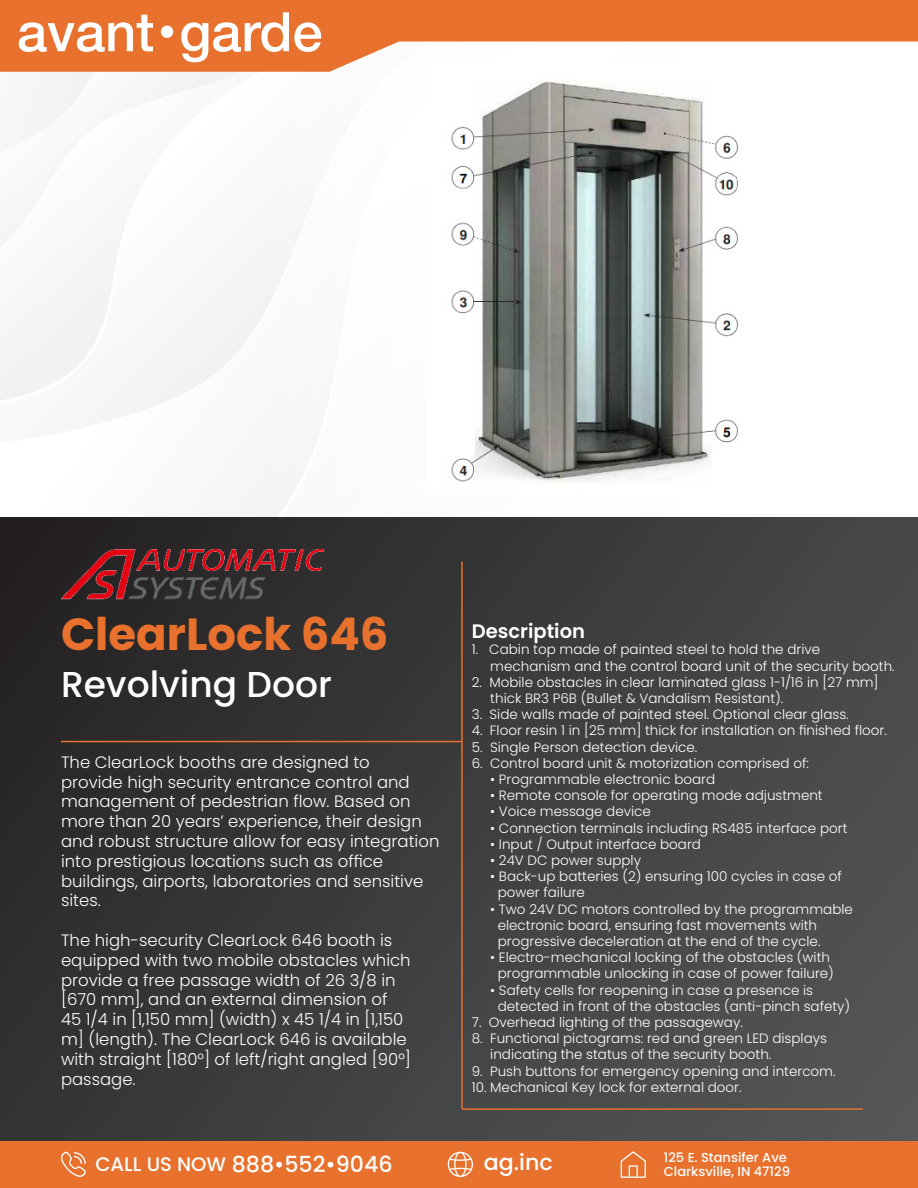
<style>
.page{position:relative;width:918px;height:1188px;background:#fff}
.page>*{position:absolute;margin:0;border:0;box-sizing:border-box;transform-origin:0 0}
.t1{font:700 45px "Poppins";color:#e7712d}
.t2{font:500 36px "Poppins";color:#fff}
.t3{font:500 22.2px "Poppins";color:#fff}
.t4{font:600 19.5px "Poppins";color:#fff}
.t5{font:300 16.5px/19.8px "Poppins";color:#fff}
.t6{font:300 13.5px "Poppins";color:#fff}
.t7{font:500 13.05px "Poppins";color:#fff}
.s1{font-size:19.5px}
</style>
<div class="page">
<div style="left:0;top:517px;width:918px;height:671px;background:linear-gradient(to right,#2c2a2b,#505152)"></div>
<hr style="left:461px;top:562px;width:2px;height:547px;background:#e7712d">
<hr style="left:61px;top:741px;width:401px;height:1px;background:#e7712d">
<div style="left:0;top:1142px;width:918px;height:46px;background:#e7712d"></div>
<hr style="left:462px;top:1108px;width:401px;height:2px;background:#e7712d">
<svg style="left:61px;top:1152px;width:25px;height:25px"></svg>
<svg style="left:448px;top:1152px;width:25px;height:25px"></svg>
<svg style="left:621px;top:1151px;width:25px;height:27px"></svg>
<svg style="left:0;top:0;width:918px;height:72px;fill:#e7712d"></svg>
<svg style="left:19px;top:15px;width:134px;height:37px"></svg>
<svg style="left:181px;top:12px;width:140px;height:50px"></svg>
<div style="left:161px;top:26px;width:12px;height:12px;background:#fff;border-radius:50%"></div>
<img style="left:61px;top:538px;width:284px;height:73px">
<img style="left:427px;top:63px;width:326px;height:425px">
<p class="t1" style="left:61px;top:609px;width:329px">ClearLock 646</p>
<p class="t2" style="left:61px;top:663px;width:272px">Revolving Door</p>
<p class="t5" style="left:61px;top:752px;width:380px">The ClearLock booths are designed to<br>provide high security entrance control and management of pedestrian flow. Based on more than 20 years’ experience, their design and robust structure allow for easy integration into prestigious locations such as office buildings, airports, laboratories and sensitive sites.</p>
<p class="t5" style="left:61px;top:930px;width:351px">The high-security ClearLock 646 booth is equipped with two mobile obstacles which provide a free passage width of 26 3/8 in</p>
<p class="t5" style="left:61px;top:990px;width:328px">[670 mm], and an external dimension of</p>
<p class="t5" style="left:61px;top:1010px;width:351px">45 1/4 in [1,150 mm] (width) x 45 1/4 in [1,150 m] (length). The ClearLock 646 is available with straight [180°] of left/right angled [90°] passage.</p>
<p class="t4" style="left:472px;top:620px;width:115px">Description</p>
<p class="t6" style="left:472px;top:642px;width:350px">1. Cabin top made of painted steel to hold the drive</p>
<p class="t6" style="left:490px;top:658px;width:406px">mechanism and the control board unit of the security booth.</p>
<p class="t6" style="left:472px;top:674px;width:408px">2. Mobile obstacles in clear laminated glass 1-1/16 in [27 mm]</p>
<p class="t6" style="left:490px;top:690px;width:295px">thick BR3 P6B (Bullet &amp; Vandalism Resistant).</p>
<p class="t6" style="left:472px;top:707px;width:378px">3. Side walls made of painted steel. Optional clear glass.</p>
<p class="t6" style="left:472px;top:723px;width:417px">4. Floor resin 1 in [25 mm] thick for installation on finished floor.</p>
<p class="t6" style="left:472px;top:739px;width:227px">5. Single Person detection device.</p>
<p class="t6" style="left:472px;top:755px;width:339px">6. Control board unit &amp; motorization comprised of:</p>
<p class="t6" style="left:490px;top:771px;width:226px">• Programmable electronic board</p>
<p class="t6" style="left:490px;top:788px;width:334px">• Remote console for operating mode adjustment</p>
<p class="t6" style="left:490px;top:804px;width:162px">• Voice message device</p>
<p class="t6" style="left:490px;top:820px;width:359px">• Connection terminals including RS485 interface port</p>
<p class="t6" style="left:490px;top:836px;width:212px">• Input / Output interface board</p>
<p class="t6" style="left:490px;top:852px;width:152px">• 24V DC power supply</p>
<p class="t6" style="left:490px;top:869px;width:353px">• Back-up batteries (2) ensuring 100 cycles in case of</p>
<p class="t6" style="left:498px;top:885px;width:89px">power failure</p>
<p class="t6" style="left:490px;top:901px;width:364px">• Two 24V DC motors controlled by the programmable</p>
<p class="t6" style="left:498px;top:917px;width:321px">electronic board, ensuring fast movements with</p>
<p class="t6" style="left:498px;top:933px;width:324px">progressive deceleration at the end of the cycle.</p>
<p class="t6" style="left:490px;top:950px;width:341px">• Electro-mechanical locking of the obstacles (with</p>
<p class="t6" style="left:498px;top:966px;width:338px">programmable unlocking in case of power failure)</p>
<p class="t6" style="left:490px;top:982px;width:324px">• Safety cells for reopening in case a presence is</p>
<p class="t6" style="left:498px;top:998px;width:354px">detected in front of the obstacles (anti-pinch safety)</p>
<p class="t6" style="left:472px;top:1014px;width:273px">7. Overhead lighting of the passageway.</p>
<p class="t6" style="left:472px;top:1031px;width:357px">8. Functional pictograms: red and green LED displays</p>
<p class="t6" style="left:490px;top:1047px;width:283px">indicating the status of the security booth.</p>
<p class="t6" style="left:472px;top:1063px;width:365px">9. Push buttons for emergency opening and intercom.</p>
<p class="t6" style="left:472px;top:1079px;width:271px">10. Mechanical Key lock for external door.</p>
<p class="t3" style="left:95px;top:1151px;width:299px"><span class="s1">CALL US NOW</span> 888•552•9046</p>
<p class="t3" style="left:484px;top:1150px;width:70px">ag.inc</p>
<p class="t7" style="left:664px;top:1149px;width:125px">125 E. Stansifer Ave</p>
<p class="t7" style="left:664px;top:1164px;width:128px">Clarksville, IN 47129</p>
</div>
